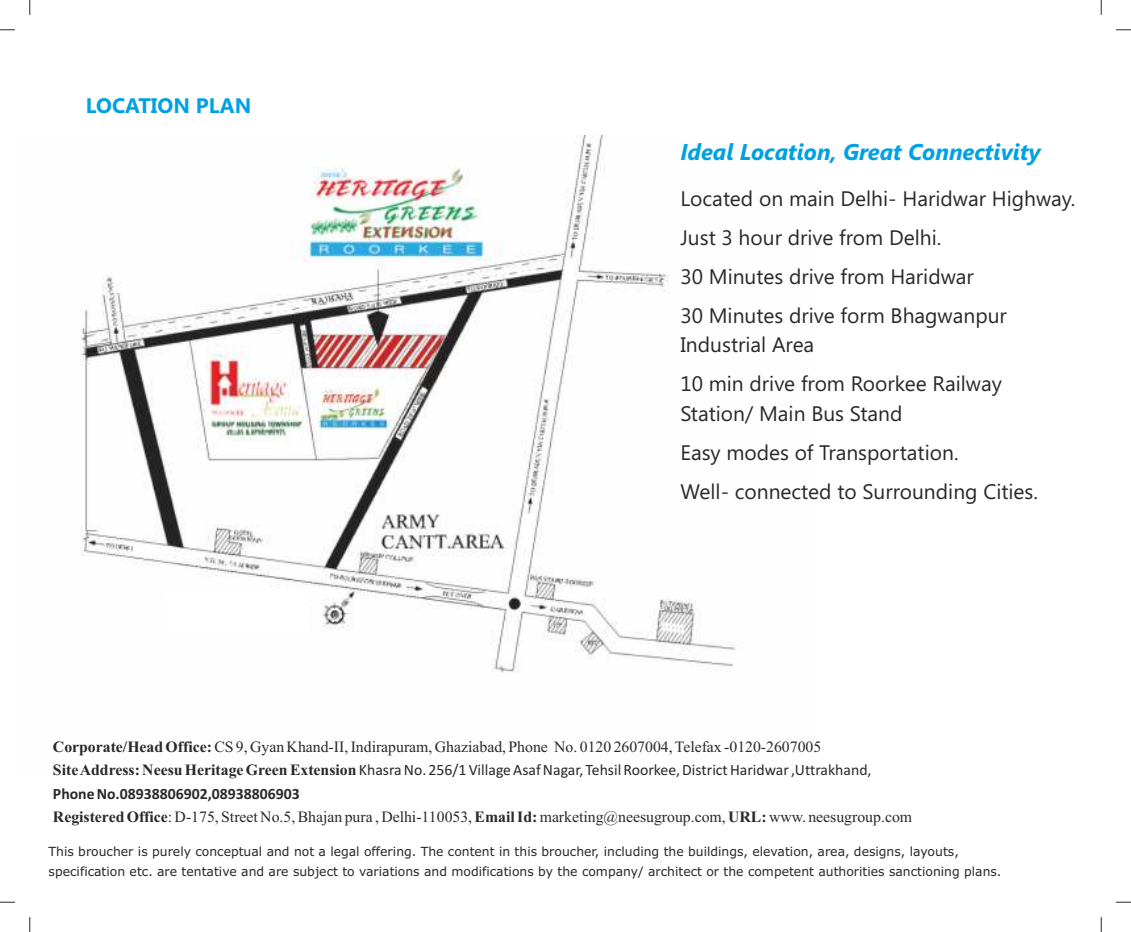
<style>
.page{position:relative;width:1131px;height:932px;background:#fff}
.page>*{position:absolute;margin:0;border:0;box-sizing:border-box;transform-origin:0 0}
.t1{font:italic 700 22.75px "Segoe UI";color:#00a1e3}
.t2{font:21px/39px "Segoe UI";color:#292929}
.t3{font:700 21px "Segoe UI";color:#00a1e3}
.t4{font:15.75px "Times New Roman";color:#292929}
.t5{font:15.75px/24px "Calibri";color:#292929}
.t6{font:12.6px/20.3px "Verdana";color:#292929}
.s1{font-weight:700}
.s2{font-family:"Times New Roman";font-weight:700}
</style>
<div class="page">
<img style="left:80px;top:135px;width:656px;height:538px">
<div style="left:165px;top:594px;width:144px;height:40px;background:#fff"></div>
<svg style="left:0;top:901px;width:15px;height:1px"></svg>
<svg style="left:1116px;top:901px;width:15px;height:1px"></svg>
<svg style="left:29px;top:0;width:1px;height:15px"></svg>
<svg style="left:29px;top:917px;width:1px;height:14px"></svg>
<svg style="left:1100px;top:0;width:1px;height:15px"></svg>
<svg style="left:1100px;top:917px;width:1px;height:14px"></svg>
<svg style="left:0;top:29px;width:15px;height:1px"></svg>
<svg style="left:1116px;top:29px;width:15px;height:1px"></svg>
<h2 class="t3" style="left:86px;top:97px;width:167px">LOCATION PLAN</h2>
<h1 class="t1" style="left:680px;top:143px;width:362px">Ideal Location, Great Connectivity</h1>
<h2 class="t2" style="left:680px;top:180px;width:396px">Located on main Delhi- Haridwar Highway.<br>Just 3 hour drive from Delhi.<br>30 Minutes drive from Haridwar<br>30 Minutes drive form Bhagwanpur</h2>
<h2 class="t2" style="left:680px;top:327px;width:323px">Industrial Area<br>10 min drive from Roorkee Railway</h2>
<h2 class="t2" style="left:680px;top:396px;width:359px">Station/ Main Bus Stand<br>Easy modes of Transportation.<br>Well- connected to Surrounding Cities.</h2>
<p class="t4" style="left:53px;top:741px;width:770px"><span class="s1">Corporate/Head Office:</span>CS 9, Gyan Khand-II, Indirapuram, Ghaziabad, Phone No. 0120 2607004, Telefax -0120-2607005</p>
<p class="t5" style="left:53px;top:759px;width:820px"><span class="s2">Site Address: Neesu Heritage Green Extension</span> Khasra No. 256/1 Village Asaf Nagar, Tehsil Roorkee, District Haridwar ,Uttrakhand,<br><span class="s1">Phone No.08938806902,08938806903</span></p>
<p class="t4" style="left:53px;top:810px;width:860px"><span class="s1">Registered Office</span>: D-175, Street No.5, Bhajan pura , Delhi-110053, <span class="s1">Email Id:</span> marketing@neesugroup.com, <span class="s1">URL:</span> www. neesugroup.com</p>
<p class="t6" style="left:49px;top:842px;width:954px">This broucher is purely conceptual and not a legal offering. The content in this broucher, including the buildings, elevation, area, designs, layouts, specification etc. are tentative and are subject to variations and modifications by the company/ architect or the competent authorities sanctioning plans.</p>
</div>
